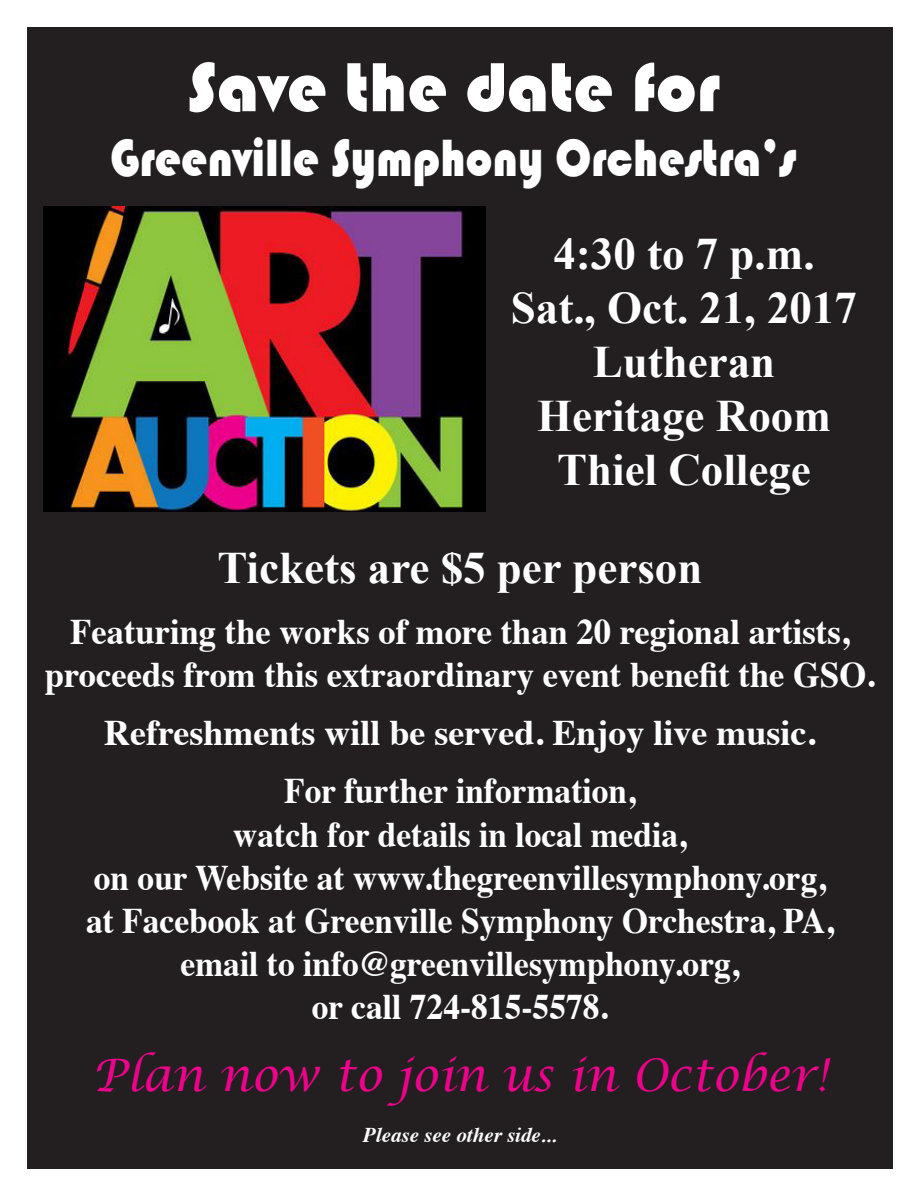
<style>
.page{position:relative;width:918px;height:1188px;background:#fff}
.page>*{position:absolute;margin:0;border:0;box-sizing:border-box;transform-origin:0 0}
.t1{font:72px "Bauhaus 93";color:#fff}
.t2{font:54px "Bauhaus 93";color:#fff;scale:.88 1}
.t3{font:700 45px "Times New Roman";color:#fff}
.t4{font:italic 45px "Lucida Calligraphy";color:#ed028c}
.t5{font:700 36px "Times";color:#fff;scale:.93 1}
.t6{font:700 36px "Times";color:#fff;scale:.96 1}
.t7{font:700 36px "Times";color:#fff}
.t8{font:italic 700 21px "Times";color:#fff}
</style>
<div class="page">
<div style="left:27px;top:27px;width:866px;height:1141px;background:#231f20"></div>
<img style="left:43px;top:206px;width:443px;height:305px">
<img style="left:159px;top:297px;width:23px;height:38px">
<p class="t1" style="left:187px;top:46px;width:534px">Save the date for</p>
<p class="t2" style="left:110px;top:127px;width:781px">Greenville Symphony Orchestra’s</p>
<p class="t3" style="left:553px;top:223px;width:263px">4:30 to 7 p.m.</p>
<p class="t3" style="left:511px;top:277px;width:348px">Sat., Oct. 21, 2017</p>
<p class="t3" style="left:593px;top:331px;width:184px">Lutheran</p>
<p class="t3" style="left:537px;top:385px;width:295px">Heritage Room</p>
<p class="t3" style="left:557px;top:439px;width:255px">Thiel College</p>
<p class="t3" style="left:217px;top:536px;width:486px">Tickets are $5 per person</p>
<p class="t6" style="left:70px;top:597px;width:813px">Featuring the works of more than 20 regional artists,</p>
<p class="t6" style="left:45px;top:640px;width:866px">proceeds from this extraordinary event benefit the GSO.</p>
<p class="t7" style="left:104px;top:699px;width:713px">Refreshments will be served. Enjoy live music.</p>
<p class="t5" style="left:284px;top:757px;width:379px">For further information,</p>
<p class="t5" style="left:233px;top:800px;width:489px">watch for details in local media,</p>
<p class="t5" style="left:94px;top:843px;width:789px">on our Website at www.thegreenvillesymphony.org,</p>
<p class="t5" style="left:86px;top:886px;width:806px">at Facebook at Greenville Symphony Orchestra, PA,</p>
<p class="t5" style="left:181px;top:930px;width:602px">email to info@greenvillesymphony.org,</p>
<p class="t5" style="left:312px;top:973px;width:320px">or call 724-815-5578.</p>
<p class="t4" style="left:92px;top:1048px;width:736px">Plan now to join us in October!</p>
<p class="t8" style="left:363px;top:1115px;width:195px">Please see other side...</p>
</div>
